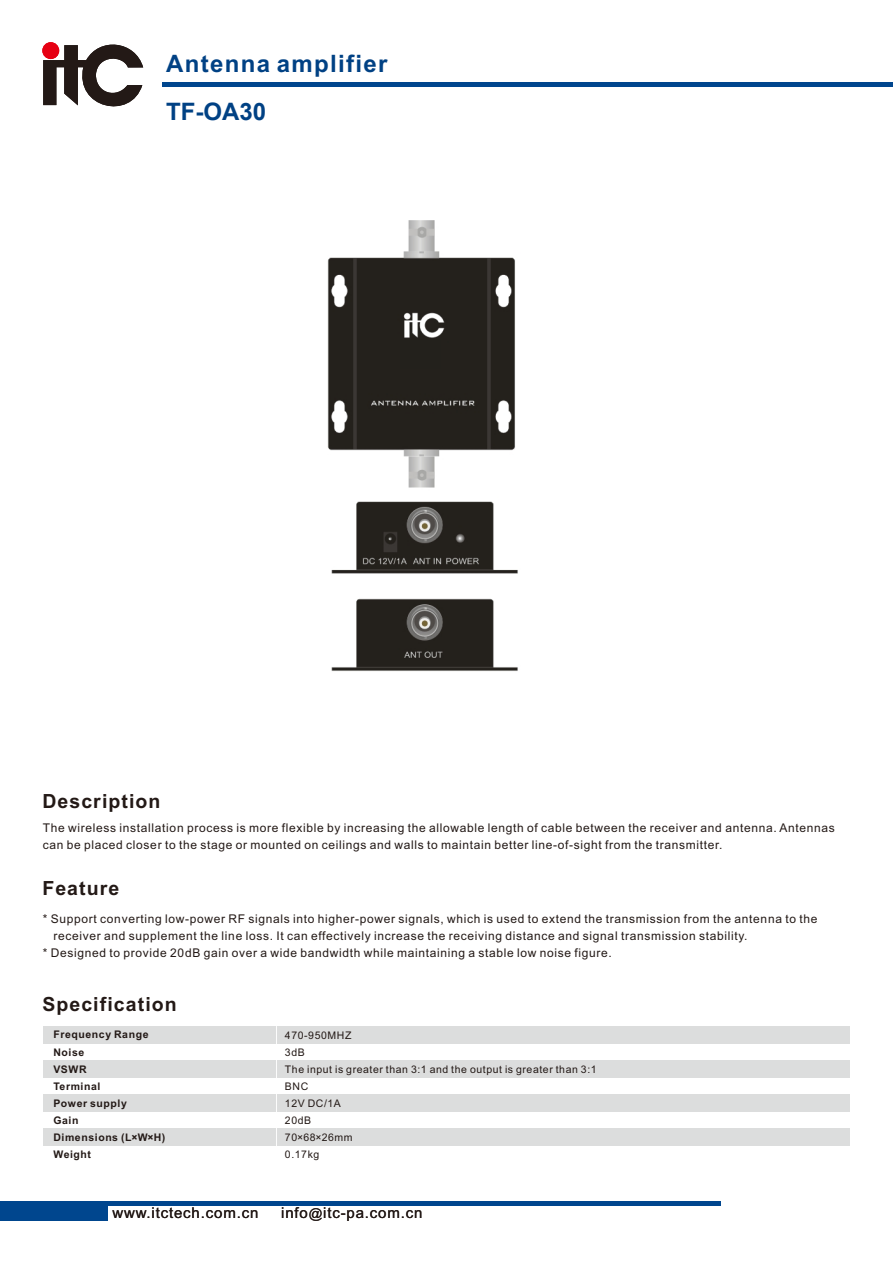
<style>
.page{position:relative;width:893px;height:1263px;background:#fff}
.page>*{position:absolute;margin:0;border:0;box-sizing:border-box;transform-origin:0 0}
.t1{font:700 24px/47.5px "Arial";letter-spacing:.055em;color:#004184}
.t2{font:700 19.5px "Arial";letter-spacing:.055em;color:#231916}
.t3{font:15px "Arial";letter-spacing:.055em;color:#231916}
.t4{font:12px/17.4px "Arial";letter-spacing:.055em;color:#231916}
.t5{font:10.5px/17.1px "Arial";letter-spacing:.055em;color:#231916}
.t6{font:700 10.5px/17.1px "Arial";letter-spacing:.055em;color:#231916}
.s1{font-size:13.5px}
</style>
<div class="page">
<hr style="left:0;top:1202px;width:720px;height:4px;background:#00468e">
<div style="left:0;top:1202px;width:108px;height:18px;background:#00468e"></div>
<hr style="left:163px;top:82px;width:730px;height:4px;background:#00468e">
<svg style="left:43px;top:42px;width:100px;height:65px"></svg>
<div style="left:44px;top:1026px;width:806px;height:18px;background:#dcdddd"></div>
<div style="left:44px;top:1094px;width:806px;height:18px;background:#dcdddd"></div>
<div style="left:44px;top:1128px;width:806px;height:18px;background:#dcdddd"></div>
<div style="left:44px;top:1060px;width:806px;height:18px;background:#dcdddd"></div>
<hr style="left:276px;top:1026px;width:1px;height:132px;background:#fff">
<img style="left:327px;top:220px;width:191px;height:451px">
<img style="left:400px;top:341px;width:41px;height:28px">
<h1 class="t1" style="left:166px;top:42px;width:223px">Antenna amplifier<br>TF-OA30</h1>
<h2 class="t2" style="left:42px;top:793px;width:120px">Description</h2>
<p class="t4" style="left:43px;top:820px;width:793px">The wireless installation process is more flexible by increasing the allowable length of cable between the receiver and antenna. Antennas can be placed closer to the stage or mounted on ceilings and walls to maintain better line-of-sight from the transmitter.</p>
<h2 class="t2" style="left:42px;top:881px;width:78px">Feature</h2>
<p class="t4" style="left:43px;top:911px;width:776px">* Support converting low-power RF signals into higher-power signals, which is used to extend the transmission from the antenna to the</p>
<p class="t4" style="left:54px;top:928px;width:695px">receiver and supplement the line loss. It can effectively increase the receiving distance and signal transmission stability.</p>
<p class="t4" style="left:43px;top:946px;width:570px">* Designed to provide 20dB gain over a wide bandwidth while maintaining a stable low noise figure.</p>
<h2 class="t2" style="left:42px;top:997px;width:136px">Specification</h2>
<p class="t6" style="left:53px;top:1027px;width:114px">Frequency Range<br>Noise<br>VSWR<br>Terminal<br>Power supply<br>Gain<br>Dimensions (L×W×H)<br>Weight</p>
<p class="t5" style="left:285px;top:1027px;width:313px">470-950MHZ<br>3dB<br>The input is greater than 3:1 and the output is greater than 3:1<br>BNC<br>12V DC/1A<br>20dB<br>70×68×26mm<br>0.17kg</p>
<p class="t3" style="left:112px;top:1207px;width:147px">www.itctech.com.cn</p>
<p class="t3" style="left:281px;top:1207px;width:143px">info<span class="s1">@</span>itc-pa.com.cn</p>
</div>
